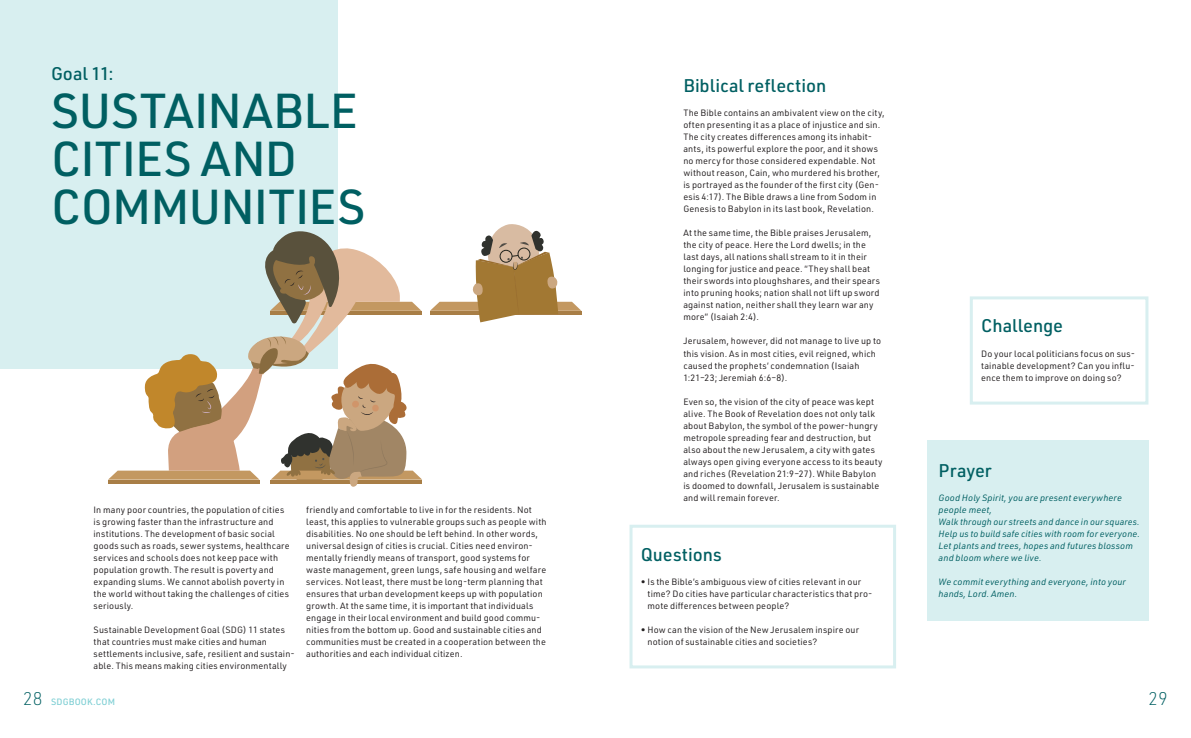
<style>
.page{position:relative;width:1191px;height:738px;background:#fff}
.page>*{position:absolute;margin:0;border:0;box-sizing:border-box;transform-origin:0 0}
.t1{font:500 48px/48px "URWDIN";letter-spacing:-.01em;color:#005f62}
.t2{font:500 18px "URWDIN";color:#005f62}
.t3{font:200 18px "URWDIN";color:#005f62}
.t4{font:9px/12px "URWDIN";letter-spacing:.015em;color:#231f20}
.t5{font:italic 9px/12px "URWDIN";letter-spacing:.015em;color:#005f62}
.t6{font:500 9px "URWDIN";letter-spacing:.015em;color:#7fcfd4}
.s1{font-weight:200;font-size:18px;color:#005f62}
</style>
<div class="page">
<div style="left:629px;top:524px;width:267px;height:144px;border:3px solid #d8eff0"></div>
<div style="left:969px;top:296px;width:179px;height:108px;border:3px solid #d8eff0"></div>
<div style="left:927px;top:440px;width:221px;height:180px;background:#d8eff0"></div>
<div style="left:0;top:0;width:337px;height:368px;background:#d8eff0"></div>
<svg style="left:430px;top:224px;width:151px;height:98px"></svg>
<svg style="left:108px;top:225px;width:314px;height:261px"></svg>
<h2 class="t2" style="left:51px;top:62px;width:64px">Goal 11:</h2>
<h1 class="t1" style="left:51px;top:85px;width:315px">SUSTAINABLE<br>CITIES AND<br>COMMUNITIES</h1>
<p class="t4" style="left:94px;top:503px;width:198px">In many poor countries, the population of cities is growing faster than the infrastructure and institutions. The development of basic social goods such as roads, sewer systems, healthcare services and schools does not keep pace with population growth. The result is poverty and expanding slums. We cannot abolish poverty in the world without taking the challenges of cities seriously.</p>
<p class="t4" style="left:94px;top:623px;width:203px">Sustainable Development Goal (SDG) 11 states that countries must make cities and human settlements inclusive, safe, resilient and sustain&shy;able. This means making cities environmentally</p>
<p class="t4" style="left:306px;top:503px;width:242px">friendly and comfortable to live in for the residents. Not least, this applies to vulnerable groups such as people with disabilities. No one should be left behind. In other words, universal design of cities is crucial. Cities need environ&shy;mentally friendly means of transport, good systems for waste management, green lungs, safe housing and welfare services. Not least, there must be long-term planning that ensures that urban development keeps up with population growth. At the same time, it is important that individuals engage in their local environment and build good commu&shy;nities from the bottom up. Good and sustainable cities and communities must be created in a cooperation between the authorities and each individual citizen.</p>
<h2 class="t2" style="left:683px;top:74px;width:144px">Biblical reflection</h2>
<p class="t4" style="left:683px;top:107px;width:203px">The Bible contains an ambivalent view on the city, often presenting it as a place of injustice and sin.<br>The city creates differences among its inhabit&shy;ants, its powerful explore the poor, and it shows no mercy for those considered expendable. Not without reason, Cain, who murdered his brother, is portrayed as the founder of the first city (Gen&shy;esis 4:17). The Bible draws a line from Sodom in Genesis to Babylon in its last book, Revelation.</p>
<p class="t4" style="left:683px;top:227px;width:198px">At the same time, the Bible praises Jerusalem, the city of peace. Here the Lord dwells; in the last days, all nations shall stream to it in their longing for justice and peace. “They shall beat their swords into ploughshares, and their spears into pruning hooks; nation shall not lift up sword against nation, neither shall they learn war any more” (Isaiah 2:4).</p>
<p class="t4" style="left:683px;top:335px;width:199px">Jerusalem, however, did not manage to live up to this vision. As in most cities, evil reigned, which caused the prophets’ condemnation (Isaiah 1:21–23; Jeremiah 6:6–8).</p>
<p class="t4" style="left:683px;top:395px;width:201px">Even so, the vision of the city of peace was kept alive. The Book of Revelation does not only talk about Babylon, the symbol of the power-hungry metropole spreading fear and destruction, but also about the new Jerusalem, a city with gates always open giving everyone access to its beauty and riches (Revelation 21:9–27). While Babylon is doomed to downfall, Jerusalem is sustainable and will remain forever.</p>
<h2 class="t2" style="left:641px;top:542px;width:82px">Questions</h2>
<p class="t4" style="left:647px;top:575px;width:226px;text-indent:-7px">• Is the Bible’s ambiguous view of cities relevant in our time? Do cities have particular characteristics that pro&shy;mote differences between people?</p>
<p class="t4" style="left:647px;top:623px;width:213px;text-indent:-7px">• How can the vision of the New Jerusalem inspire our notion of sustainable cities and societies?</p>
<h2 class="t2" style="left:981px;top:314px;width:83px">Challenge</h2>
<p class="t4" style="left:981px;top:347px;width:155px;text-align:justify">Do your local politicians focus on sus&shy;tainable development? Can you influ&shy;ence them to improve on doing so?</p>
<h2 class="t2" style="left:938px;top:458px;width:55px">Prayer</h2>
<p class="t5" style="left:938px;top:491px;width:203px">Good Holy Spirit, you are present everywhere people meet,<br>Walk through our streets and dance in our squares.<br>Help us to build safe cities with room for everyone.<br>Let plants and trees, hopes and futures blossom and bloom where we live.</p>
<p class="t5" style="left:938px;top:575px;width:189px">We commit everything and everyone, into your hands, Lord. Amen.</p>
<p class="t6" style="left:23px;top:695px;width:93px"><span class="s1">28</span> SDGBOOK.COM</p>
<h2 class="t3" style="left:1148px;top:686px;width:21px">29</h2>
</div>
